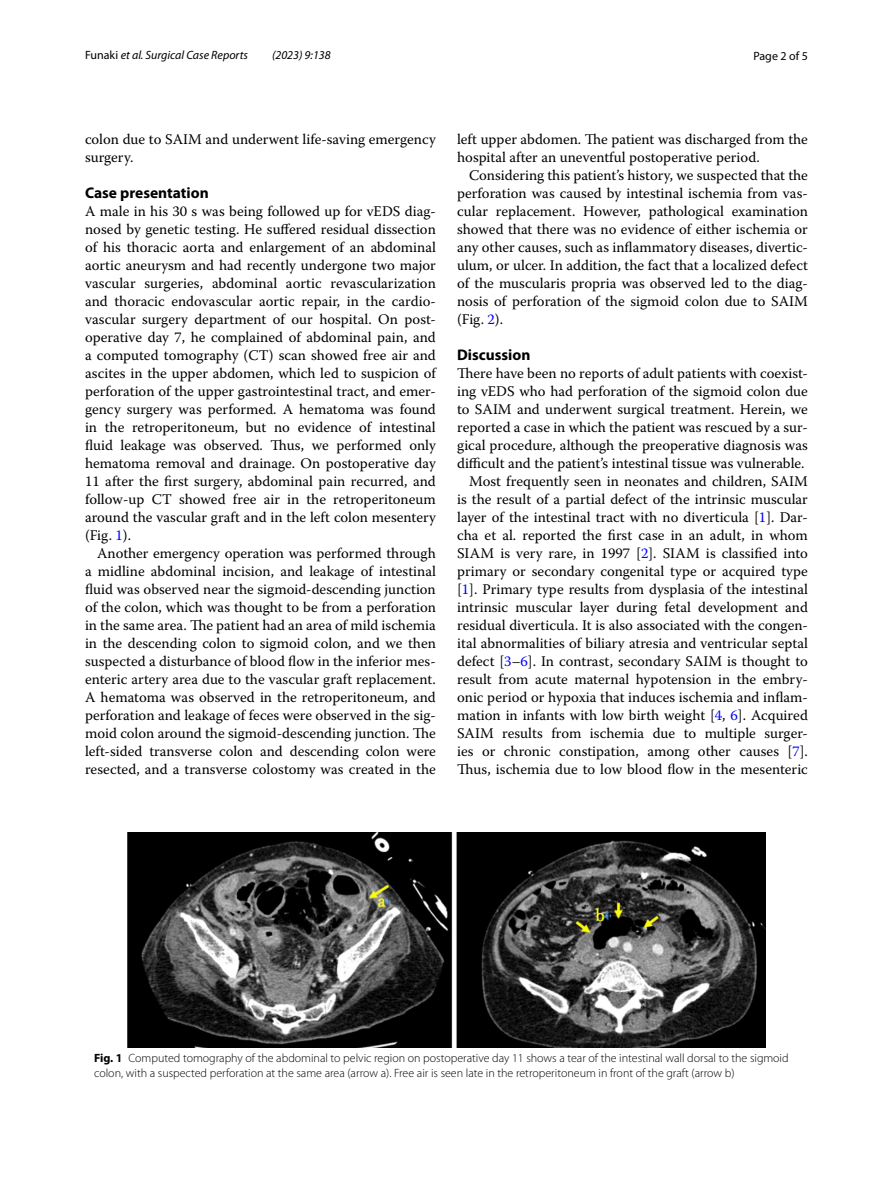
<style>
.page{position:relative;width:893px;height:1187px;background:#fff}
.page>*{position:absolute;margin:0;border:0;box-sizing:border-box;transform-origin:0 0}
.t1{font:700 15.45px "Myriad Pro";color:#000}
.t2{font:14.7px/18px "Warnock Pro";color:#000;text-align:justify}
.t3{font:300 12px/15px "Myriad Pro";color:#000}
.t4{font:italic 12px "Myriad Pro";color:#000}
.t5{font:12px "Myriad Pro";color:#000}
.s1{font-style:normal}
.s2{color:#00f}
.s3{font-weight:700}
</style>
<div class="page">
<img style="left:127px;top:832px;width:638px;height:214px">
<p class="t4" style="left:85px;top:48px;width:164px"><span class="s1">Funaki</span> et al. Surgical Case Reports</p>
<p class="t4" style="left:272px;top:48px;width:60px">(2023) 9:138</p>
<p class="t5" style="left:753px;top:48px;width:56px">Page 2 of 5</p>
<p class="t2" style="left:85px;top:130px;width:352px">colon due to SAIM and underwent life-saving emergency surgery.</p>
<p class="t1" style="left:85px;top:182px;width:125px">Case presentation</p>
<p class="t2" style="left:85px;top:202px;width:352px">A male in his 30 s was being followed up for vEDS diag&shy;nosed by genetic testing. He suffered residual dissection of his thoracic aorta and enlargement of an abdominal aortic aneurysm and had recently undergone two major vascular surgeries, abdominal aortic revascularization and thoracic endovascular aortic repair, in the cardio&shy;vascular surgery department of our hospital. On post&shy;operative day 7, he complained of abdominal pain, and a computed tomography (CT) scan showed free air and ascites in the upper abdomen, which led to suspicion of perforation of the upper gastrointestinal tract, and emer&shy;gency surgery was performed. A hematoma was found in the retroperitoneum, but no evidence of intestinal fluid leakage was observed. Thus, we performed only hematoma removal and drainage. On postoperative day 11 after the first surgery, abdominal pain recurred, and follow-up CT showed free air in the retroperitoneum around the vascular graft and in the left colon mesentery (Fig. <span class="s2">1</span>).</p>
<p class="t2" style="left:85px;top:544px;width:352px;text-indent:12px">Another emergency operation was performed through a midline abdominal incision, and leakage of intestinal fluid was observed near the sigmoid-descending junction of the colon, which was thought to be from a perforation in the same area. The patient had an area of mild ischemia in the descending colon to sigmoid colon, and we then suspected a disturbance of blood flow in the inferior mes&shy;enteric artery area due to the vascular graft replacement.<br>A hematoma was observed in the retroperitoneum, and perforation and leakage of feces were observed in the sig&shy;moid colon around the sigmoid-descending junction. The left-sided transverse colon and descending colon were resected, and a transverse colostomy was created in the</p>
<p class="t2" style="left:457px;top:130px;width:352px">left upper abdomen. The patient was discharged from the hospital after an uneventful postoperative period.</p>
<p class="t2" style="left:457px;top:166px;width:352px;text-indent:12px">Considering this patient’s history, we suspected that the perforation was caused by intestinal ischemia from vas&shy;cular replacement. However, pathological examination showed that there was no evidence of either ischemia or any other causes, such as inflammatory diseases, divertic&shy;ulum, or ulcer. In addition, the fact that a localized defect of the muscularis propria was observed led to the diag&shy;nosis of perforation of the sigmoid colon due to SAIM (Fig. <span class="s2">2</span>).</p>
<p class="t1" style="left:457px;top:344px;width:75px">Discussion</p>
<p class="t2" style="left:457px;top:364px;width:352px;text-align:right">There have been no reports of adult patients with coexist&shy;ing vEDS who had perforation of the sigmoid colon due to SAIM and underwent surgical treatment. Herein, we reported a case in which the patient was rescued by a sur&shy;gical procedure, although the preoperative diagnosis was difficult and the patient’s intestinal tissue was vulnerable.<br>Most frequently seen in neonates and children, SAIM is the result of a partial defect of the intrinsic muscular layer of the intestinal tract with no diverticula [<span class="s2">1</span>]. Dar&shy;cha et al. reported the first case in an adult, in whom SIAM is very rare, in 1997 [<span class="s2">2</span>]. SIAM is classified into primary or secondary congenital type or acquired type [<span class="s2">1</span>]. Primary type results from dysplasia of the intestinal intrinsic muscular layer during fetal development and residual diverticula. It is also associated with the congen&shy;ital abnormalities of biliary atresia and ventricular septal defect [<span class="s2">3</span>–<span class="s2">6</span>]. In contrast, secondary SAIM is thought to result from acute maternal hypotension in the embry&shy;onic period or hypoxia that induces ischemia and inflam&shy;mation in infants with low birth weight [<span class="s2">4</span>, <span class="s2">6</span>]. Acquired SAIM results from ischemia due to multiple surger&shy;ies or chronic constipation, among other causes [<span class="s2">7</span>].<br>Thus, ischemia due to low blood flow in the mesenteric</p>
<p class="t3" style="left:94px;top:1050px;width:696px"><span class="s3">Fig. 1</span> Computed tomography of the abdominal to pelvic region on postoperative day 11 shows a tear of the intestinal wall dorsal to the sigmoid colon, with a suspected perforation at the same area (arrow a). Free air is seen late in the retroperitoneum in front of the graft (arrow b)</p>
</div>
